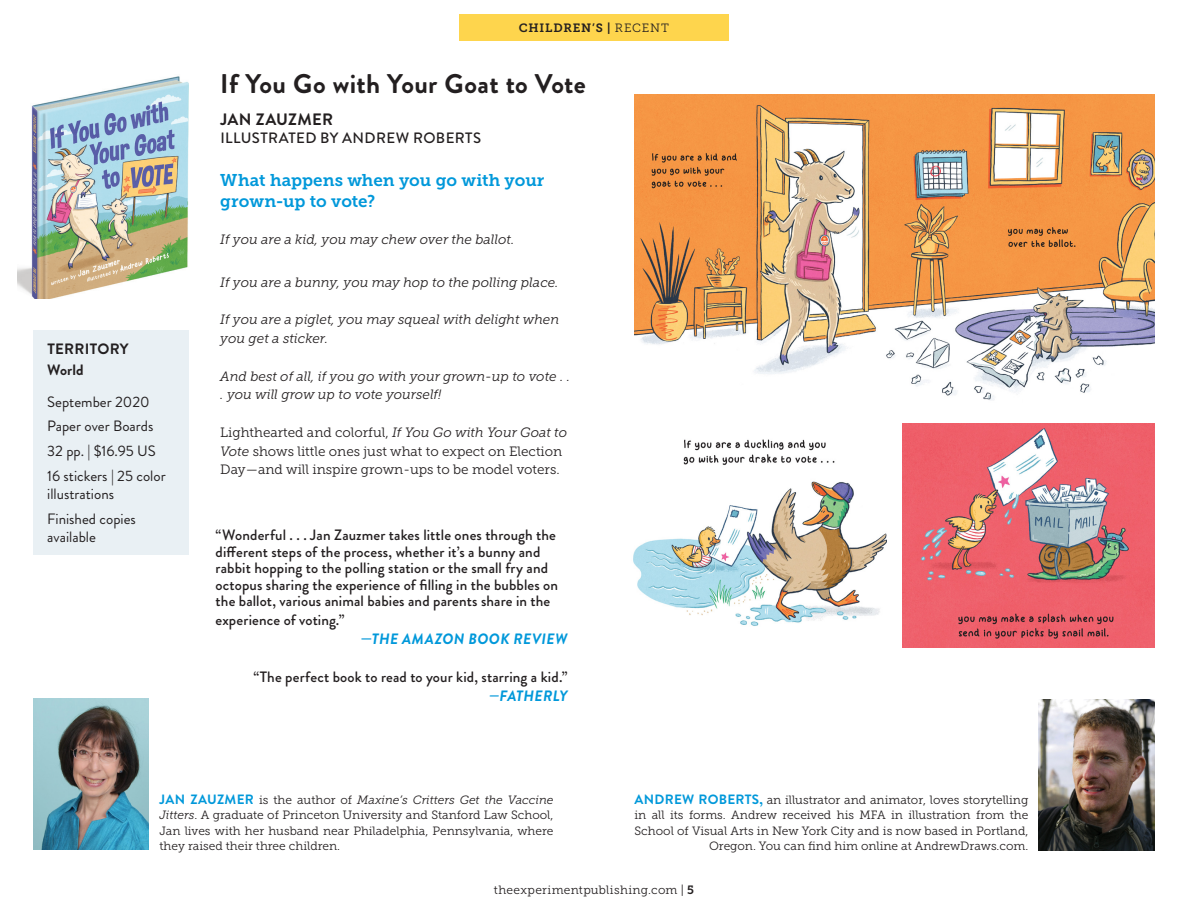
<style>
.page{position:relative;width:1188px;height:918px;background:#fff}
.page>*{position:absolute;margin:0;border:0;box-sizing:border-box;transform-origin:0 0}
.Book_Title{font:700 27px "Brandon Grotesque";letter-spacing:.01em;color:#231f20}
.Headnote{font:16.95px/21.9px "Museo Slab 700";color:#0098da}
.Author{font:700 16.5px "Brandon Grotesque";letter-spacing:.02em;color:#231f20}
.Illustrator{font:500 15px/16.5px "Brandon Grotesque";letter-spacing:.01em;color:#231f20}
.Specs{font:15px/18px "Brandon Grotesque";color:#231f20}
.Quote_att{font:italic 700 15px "Brandon Grotesque";letter-spacing:.03em;color:#0098da}
.Rights_info{font:700 15px/21px "Brandon Grotesque";letter-spacing:.015em;color:#231f20}
.SYN1{font:italic 13.5px/18.8px "Museo Slab 300";color:#231f20}
.SYN1-2{font:13.5px/18.8px "Museo Slab 300";color:#231f20}
.Book_Title-2{font:italic 13.5px "Museo Slab 300";letter-spacing:-.005em;color:#231f20}
.Bio{font:12px/15.5px "Museo Slab 300";color:#231f20;text-align:justify}
.Folio{font:12px "Museo Slab 300";letter-spacing:.025em;color:#231f20}
.Folio-2{font:12px "Museo Slab 700";letter-spacing:.06em;color:#231f20}
.s1{font-family:"Museo Slab 300"}
.s2{font-style:italic}
.s3{font-style:normal}
.s4{font-weight:700;font-style:italic;color:#0098da}
.s5{font-family:"Brandon Grotesque";font-weight:700;font-size:13.5px;color:#0098da}
.s6{font-family:"Museo Slab 700"}
</style>
<div class="page">
<img style="left:18px;top:76px;width:171px;height:223px">
<div style="left:34px;top:330px;width:155px;height:225px;background:#e9f0f4"></div>
<div style="left:459px;top:14px;width:270px;height:27px;background:#fed54d"></div>
<img style="left:33px;top:699px;width:115px;height:151px">
<img style="left:1039px;top:699px;width:115px;height:151px">
<img style="left:633px;top:439px;width:254px;height:187px">
<img style="left:903px;top:424px;width:251px;height:224px">
<img style="left:635px;top:95px;width:519px;height:305px">
<p class="Folio-2" style="left:519px;top:21px;width:152px">CHILDREN’S | <span class="s1">RECENT</span></p>
<p class="Rights_info" style="left:47px;top:339px;width:83px">TERRITORY<br>World</p>
<p class="Specs" style="left:47px;top:393px;width:104px">September 2020</p>
<p class="Specs" style="left:47px;top:418px;width:108px">Paper over Boards</p>
<p class="Specs" style="left:47px;top:442px;width:110px">32 pp. | $16.95 US</p>
<p class="Specs" style="left:47px;top:467px;width:120px">16 stickers | 25 color illustrations</p>
<p class="Specs" style="left:47px;top:510px;width:90px">Finished copies available</p>
<p class="Book_Title" style="left:220px;top:65px;width:367px">If You Go with Your Goat to Vote</p>
<p class="Author" style="left:220px;top:108px;width:114px">JAN ZAUZMER</p>
<p class="Illustrator" style="left:220px;top:130px;width:262px">ILLUSTRATED BY ANDREW ROBERTS</p>
<p class="Headnote" style="left:220px;top:169px;width:326px">What happens when you go with your grown-up to vote?</p>
<p class="Book_Title-2" style="left:220px;top:232px;width:296px">If you are a kid, you may chew over the ballot.</p>
<p class="SYN1" style="left:220px;top:273px;width:340px">If you are a bunny, you may hop to the polling place.</p>
<p class="SYN1" style="left:220px;top:310px;width:340px">If you are a piglet, you may squeal with delight when you get a sticker.</p>
<p class="SYN1" style="left:220px;top:367px;width:351px">And best of all, if you go with your grown-up to vote . . . you will grow up to vote yourself!</p>
<p class="SYN1-2" style="left:220px;top:423px;width:348px">Lighthearted and colorful, <span class="s2">If You Go with Your Goat to<br>Vote</span> shows little ones just what to expect on Election<br>Day—and will inspire grown-ups to be model voters.</p>
<p class="Illustrator" style="left:216px;top:527px;width:344px">“Wonderful . . . Jan Zauzmer takes little ones through the different steps of the process, whether it’s a bunny and rabbit hopping to the polling station or the small fry and octopus sharing the experience of filling in the bubbles on the ballot, various animal babies and parents share in the</p>
<p class="Illustrator" style="left:216px;top:612px;width:130px">experience of voting.”</p>
<p class="Quote_att" style="left:361px;top:628px;width:208px"><span class="s3">—</span>THE AMAZON BOOK REVIEW</p>
<p class="Illustrator" style="left:253px;top:668px;width:316px;line-height:18.9px;text-align:right">“The perfect book to read to your kid, starring a kid.” <span class="s4">—FATHERLY</span></p>
<p class="Bio" style="left:160px;top:792px;width:395px"><span class="s5">JAN ZAUZMER</span> is the author of <span class="s2">Maxine’s Critters Get the Vaccine Jitters</span>. A graduate of Princeton University and Stanford Law School, Jan lives with her husband near Philadelphia, Pennsylvania, where they raised their three children.</p>
<p class="Bio" style="left:634px;top:792px;width:395px;text-align:right"><span class="s5">ANDREW ROBERTS,</span> an illustrator and animator, loves storytelling in all its forms. Andrew received his MFA in illustration from the School of Visual Arts in New York City and is now based in Portland, Oregon. You can find him online at AndrewDraws.com.</p>
<p class="Folio" style="left:494px;top:883px;width:202px">theexperimentpublishing.com | <span class="s6">5</span></p>
</div>
